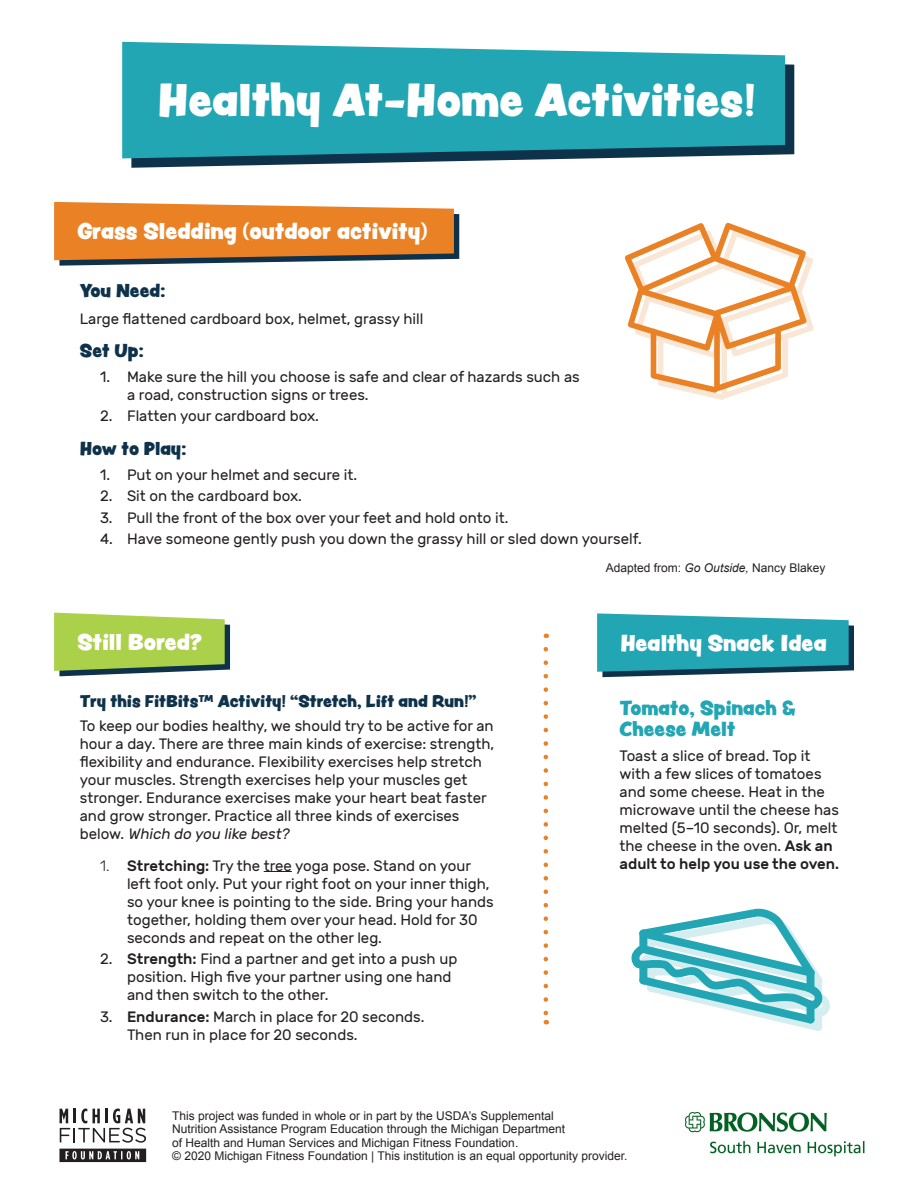
<style>
.page{position:relative;width:918px;height:1188px;background:#fff}
.page>*{position:absolute;margin:0;border:0;box-sizing:border-box;transform-origin:0 0}
.t1{font:40.5px "Peachy Keen JF";color:#fff}
.t2{font:20.25px "Peachy Keen JF";color:#fff}
.t3{font:18px/21.6px "Peachy Keen JF";color:#22a6b3}
.t4{font:16.5px "Peachy Keen JF";color:#0f324b}
.t5{font:15px/18px "Rubik";color:#231f20}
.t6{font:15px "Peachy Keen JF";color:#0f324b}
.t7{font:12px/13.5px "Arial";color:#231f20}
.s1{font-style:italic}
.s2{font-weight:300}
.s3{font-weight:500}
</style>
<div class="page">
<svg style="left:131px;top:55px;width:663px;height:113px"></svg>
<svg style="left:122px;top:42px;width:663px;height:116px;background:#2ea5b2"></svg>
<svg style="left:54px;top:202px;width:405px;height:64px;background:#d88740"></svg>
<svg style="left:54px;top:613px;width:176px;height:63px;background:#a3c45b"></svg>
<svg style="left:264px;top:871px;width:28px;height:1px"></svg>
<svg style="left:544px;top:649px;width:4px;height:375px"></svg>
<svg style="left:59px;top:1149px;width:87px;height:13px"></svg>
<svg style="left:60px;top:1109px;width:86px;height:34px"></svg>
<img style="left:685px;top:1113px;width:180px;height:44px">
<svg style="left:625px;top:223px;width:189px;height:177px"></svg>
<svg style="left:631px;top:908px;width:199px;height:123px"></svg>
<svg style="left:597px;top:613px;width:257px;height:64px;background:#39a4b1"></svg>
<h1 class="t1" style="left:158px;top:69px;width:598px">Healthy At-Home Activities!</h1>
<h2 class="t2" style="left:77px;top:216px;width:351px">Grass Sledding (outdoor activity)</h2>
<p class="t4" style="left:80px;top:278px;width:88px">You Need:</p>
<p class="t5" style="left:80px;top:310px;width:345px">Large flattened cardboard box, helmet, grassy hill</p>
<p class="t4" style="left:80px;top:338px;width:66px">Set Up:</p>
<p class="t5" style="left:127px;top:368px;width:454px;text-indent:-27px">1. Make sure the hill you choose is safe and clear of hazards such as a road, construction signs or trees.</p>
<p class="t5" style="left:100px;top:408px;width:220px">2. Flatten your cardboard box.</p>
<p class="t4" style="left:80px;top:436px;width:109px">How to Play:</p>
<p class="t5" style="left:100px;top:466px;width:259px">1. Put on your helmet and secure it.</p>
<p class="t5" style="left:100px;top:487px;width:203px">2. Sit on the cardboard box.</p>
<p class="t5" style="left:100px;top:509px;width:410px">3. Pull the front of the box over your feet and hold onto it.</p>
<p class="t5" style="left:100px;top:530px;width:543px">4. Have someone gently push you down the grassy hill or sled down yourself.</p>
<h2 class="t2" style="left:77px;top:626px;width:126px">Still Bored?</h2>
<p class="t6" style="left:80px;top:689px;width:398px">Try this FitBits<sup>TM</sup> Activity! “Stretch, Lift and Run!”</p>
<p class="t5" style="left:80px;top:718px;width:416px">To keep our bodies healthy, we should try to be active for an hour a day. There are three main kinds of exercise: strength, flexibility and endurance. Flexibility exercises help stretch your muscles. Strength exercises help your muscles get stronger. Endurance exercises make your heart beat faster and grow stronger. Practice all three kinds of exercises<br>b e l o w . <span class="s1">Which do you like best?</span></p>
<p class="t5" style="left:127px;top:857px;width:368px;text-indent:-27px"><span class="s2">1.</span> <span class="s3">Stretching:</span> Try the tree yoga pose. Stand on your left foot only. Put your right foot on your inner thigh, so your knee is pointing to the side. Bring your hands together, holding them over your head. Hold for 30 seconds and repeat on the other leg.</p>
<p class="t5" style="left:127px;top:951px;width:332px;text-indent:-27px">2. <span class="s3">Strength:</span> Find a partner and get into a push up position. High five your partner using one hand and then switch to the other.</p>
<p class="t5" style="left:127px;top:1008px;width:299px;text-indent:-27px">3. <span class="s3">Endurance:</span> March in place for 20 seconds.<br>Then run in place for 20 seconds.</p>
<p class="t7" style="left:606px;top:561px;width:221px">Adapted from: <span class="s1">Go Outside,</span> Nancy Blakey</p>
<h2 class="t2" style="left:620px;top:627px;width:208px">Healthy Snack Idea</h2>
<p class="t3" style="left:620px;top:697px;width:178px">Tomato, Spinach &amp;<br>Cheese Melt</p>
<p class="t5" style="left:620px;top:748px;width:221px">Toast a slice of bread. Top it with a few slices of tomatoes and some cheese. Heat in the microwave until the cheese has melted (5–10 seconds). Or, melt the cheese in the oven. <span class="s3">Ask an adult to help you use the oven.</span></p>
<p class="t7" style="left:172px;top:1109px;width:457px">This project was funded in whole or in part by the USDA’s Supplemental<br>Nutrition Assistance Program Education through the Michigan Department<br>of Health and Human Services and Michigan Fitness Foundation.<br>© 2020 Michigan Fitness Foundation | This institution is an equal opportunity provider.</p>
</div>
